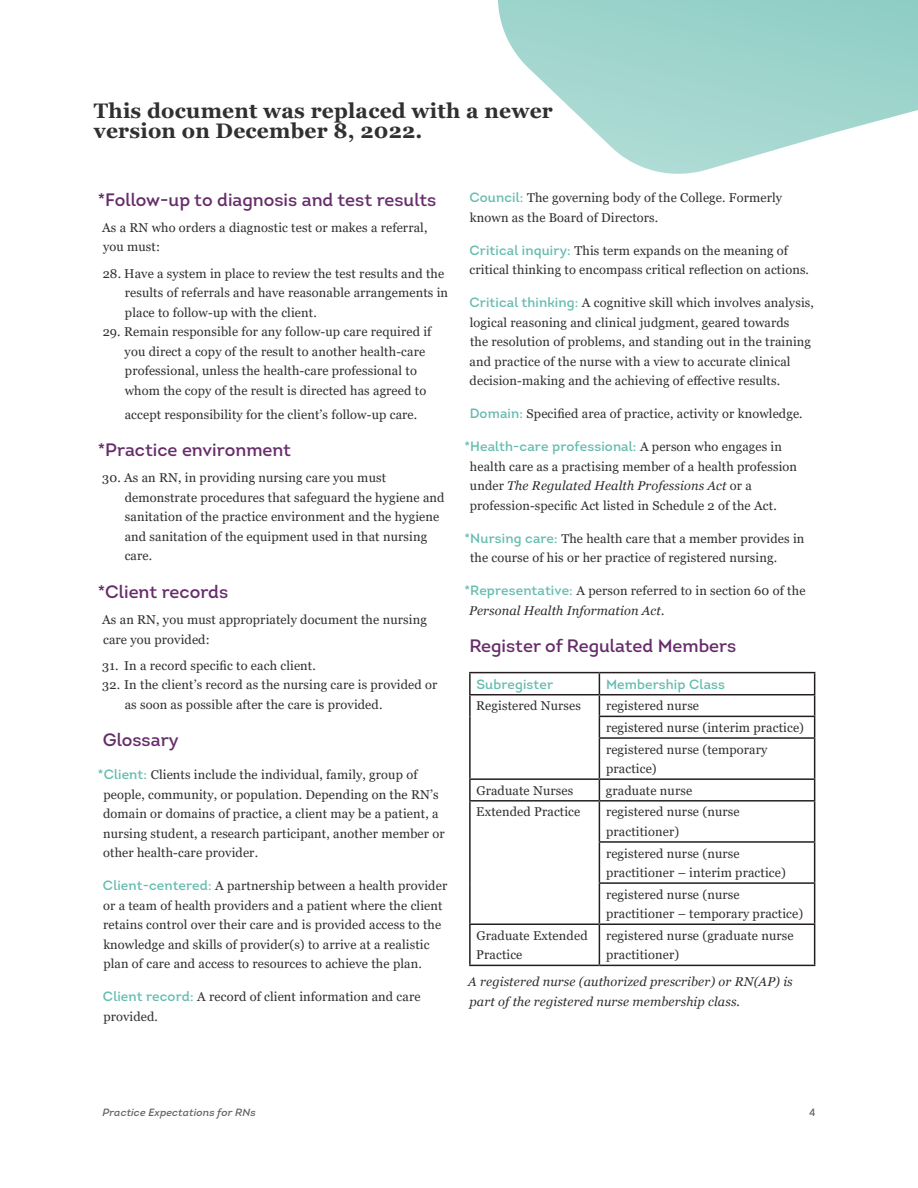
<style>
.page{position:relative;width:918px;height:1188px;background:#fff}
.page>*{position:absolute;margin:0;border:0;box-sizing:border-box;transform-origin:0 0}
.Body_-_Paragraph{font:700 21px/19.5px "Georgia";letter-spacing:.01em;color:#312f30}
.Body_-_Header{font:18px "Intro";color:#662d6a}
.Body_-_Subhead{font:13.5px "Intro";letter-spacing:.01em;color:#66bcb0}
.Body_-_Subhead-2{font:12.75px/19.5px "Georgia";letter-spacing:.01em;color:#312f30}
.Body_-_List_tier_1{font:12.75px/19.5px "Georgia";letter-spacing:.01em;color:#312f30}
.Body_-_Paragraph-2{font:12.75px/19.5px "Georgia";letter-spacing:.01em;color:#312f30}
.Body_-_Paragraph-3{font:italic 12.75px/19.5px "Georgia";letter-spacing:.01em;color:#312f30}
.t1{font:italic 10.5px "Intro";letter-spacing:.01em;color:#636366}
.t2{font:10.5px "Intro";color:#636366}
.s1{font-family:"Intro";font-size:13.5px;color:#66bcb0}
.s2{font-family:"Georgia";font-size:12.75px;color:#312f30}
.s3{font-style:italic}
</style>
<div class="page">
<svg style="left:498px;top:0;width:420px;height:174px;fill:#a2d6cf"></svg>
<hr style="left:469px;top:672px;width:130px;height:1px;background:#231f20">
<hr style="left:469px;top:673px;width:2px;height:21px;background:#231f20">
<hr style="left:599px;top:672px;width:216px;height:1px;background:#231f20">
<hr style="left:469px;top:694px;width:130px;height:1px;background:#231f20">
<hr style="left:469px;top:695px;width:2px;height:21px;background:#231f20">
<hr style="left:599px;top:694px;width:216px;height:1px;background:#231f20">
<hr style="left:469px;top:716px;width:2px;height:22px;background:#231f20">
<hr style="left:599px;top:716px;width:216px;height:1px;background:#231f20">
<svg style="left:599px;top:673px;width:1px;height:64px"></svg>
<svg style="left:814px;top:673px;width:1px;height:64px"></svg>
<hr style="left:469px;top:738px;width:2px;height:40px;background:#231f20">
<hr style="left:599px;top:737px;width:216px;height:2px;background:#231f20">
<hr style="left:599px;top:739px;width:1px;height:39px;background:#231f20">
<hr style="left:814px;top:739px;width:1px;height:39px;background:#231f20">
<hr style="left:469px;top:778px;width:130px;height:2px;background:#231f20">
<hr style="left:469px;top:780px;width:2px;height:20px;background:#231f20">
<hr style="left:599px;top:778px;width:216px;height:2px;background:#231f20">
<svg style="left:599px;top:780px;width:1px;height:20px"></svg>
<svg style="left:814px;top:780px;width:1px;height:20px"></svg>
<hr style="left:469px;top:800px;width:130px;height:2px;background:#231f20">
<hr style="left:469px;top:802px;width:2px;height:40px;background:#231f20">
<hr style="left:599px;top:800px;width:216px;height:2px;background:#231f20">
<hr style="left:599px;top:802px;width:1px;height:39px;background:#231f20">
<hr style="left:814px;top:802px;width:1px;height:39px;background:#231f20">
<hr style="left:469px;top:842px;width:2px;height:41px;background:#231f20">
<hr style="left:599px;top:841px;width:216px;height:2px;background:#231f20">
<hr style="left:599px;top:843px;width:1px;height:39px;background:#231f20">
<hr style="left:814px;top:843px;width:1px;height:39px;background:#231f20">
<hr style="left:469px;top:883px;width:2px;height:40px;background:#231f20">
<hr style="left:599px;top:882px;width:216px;height:2px;background:#231f20">
<hr style="left:599px;top:884px;width:1px;height:39px;background:#231f20">
<hr style="left:814px;top:884px;width:1px;height:39px;background:#231f20">
<hr style="left:469px;top:923px;width:130px;height:2px;background:#231f20">
<hr style="left:469px;top:925px;width:2px;height:40px;background:#231f20">
<hr style="left:599px;top:923px;width:216px;height:2px;background:#231f20">
<hr style="left:599px;top:925px;width:1px;height:40px;background:#231f20">
<hr style="left:814px;top:925px;width:1px;height:40px;background:#231f20">
<hr style="left:469px;top:965px;width:130px;height:1px;background:#231f20">
<hr style="left:599px;top:965px;width:216px;height:1px;background:#231f20">
<p class="Body_-_Paragraph" style="left:94px;top:102px;width:460px">This document was replaced with a newer version on December 8, 2022.</p>
<p class="Body_-_Header" style="left:98px;top:188px;width:340px">*Follow-up to diagnosis and test results</p>
<p class="Body_-_Paragraph-2" style="left:102px;top:218px;width:327px">As a RN who orders a diagnostic test or makes a referral, you must:</p>
<p class="Body_-_List_tier_1" style="left:125px;top:264px;width:325px;text-indent:-22px">28. Have a system in place to review the test results and the results of referrals and have reasonable arrangements in place to follow-up with the client.</p>
<p class="Body_-_List_tier_1" style="left:125px;top:322px;width:308px;text-indent:-22px">29. Remain responsible for any follow-up care required if you direct a copy of the result to another health-care professional, unless the health-care professional to whom the copy of the result is directed has agreed to</p>
<p class="Body_-_List_tier_1" style="left:125px;top:405px;width:294px">accept responsibility for the client’s follow-up care.</p>
<p class="Body_-_Header" style="left:98px;top:439px;width:195px">*Practice environment</p>
<p class="Body_-_List_tier_1" style="left:125px;top:469px;width:321px;text-indent:-22px">30. As an RN, in providing nursing care you must demonstrate procedures that safeguard the hygiene and sanitation of the practice environment and the hygiene and sanitation of the equipment used in that nursing care.</p>
<p class="Body_-_Header" style="left:98px;top:580px;width:132px">*Client records</p>
<p class="Body_-_Paragraph-2" style="left:102px;top:610px;width:326px">As an RN, you must appropriately document the nursing care you provided:</p>
<p class="Body_-_List_tier_1" style="left:102px;top:656px;width:215px">31. In a record specific to each client.</p>
<p class="Body_-_List_tier_1" style="left:125px;top:676px;width:314px;text-indent:-22px">32. In the client’s record as the nursing care is provided or as soon as possible after the care is provided.</p>
<p class="Body_-_Header" style="left:103px;top:729px;width:77px">Glossary</p>
<p class="Body_-_Subhead-2" style="left:103px;top:766px;width:343px;text-indent:-5px"><span class="s1">*Client:</span> Clients include the individual, family, group of people, community, or population. Depending on the RN’s domain or domains of practice, a client may be a patient, a nursing student, a research participant, another member or other health-care provider.</p>
<p class="Body_-_Subhead-2" style="left:103px;top:877px;width:346px"><span class="s1">Client-centered:</span> A partnership between a health provider or a team of health providers and a patient where the client retains control over their care and is provided access to the knowledge and skills of provider(s) to arrive at a realistic plan of care and access to resources to achieve the plan.</p>
<p class="Body_-_Subhead-2" style="left:103px;top:988px;width:319px"><span class="s1">Client record:</span> A record of client information and care provided.</p>
<p class="Body_-_Subhead-2" style="left:469px;top:188px;width:314px"><span class="s1">Council:</span> The governing body of the College. Formerly known as the Board of Directors.</p>
<p class="Body_-_Subhead-2" style="left:469px;top:241px;width:341px"><span class="s1">Critical inquiry:</span> This term expands on the meaning of critical thinking to encompass critical reflection on actions.</p>
<p class="Body_-_Subhead-2" style="left:469px;top:293px;width:346px"><span class="s1">Critical thinking:</span> A cognitive skill which involves analysis, logical reasoning and clinical judgment, geared towards<br>the resolution of problems, and standing out in the training and practice of the nurse with a view to accurate clinical decision-making and the achieving of effective results.</p>
<p class="Body_-_Subhead-2" style="left:470px;top:404px;width:335px"><span class="s1">Domain:</span> Specified area of practice, activity or knowledge.</p>
<p class="Body_-_Subhead" style="left:465px;top:438px;width:319px">*Health-care professional: <span class="s2">A person who engages in</span></p>
<p class="Body_-_Subhead-2" style="left:470px;top:457px;width:329px">health care as a practising member of a health profession under <span class="s3">The Regulated Health Professions Act</span> or a profession-specific Act listed in Schedule 2 of the Act.</p>
<p class="Body_-_Subhead-2" style="left:470px;top:529px;width:336px;text-indent:-6px"><span class="s1">*Nursing care:</span> The health care that a member provides in the course of his or her practice of registered nursing.</p>
<p class="Body_-_Subhead-2" style="left:469px;top:581px;width:338px;text-indent:-5px"><span class="s1">*Representative:</span> A person referred to in section 60 of the<br><span class="s3">Personal Health Information Act.</span></p>
<p class="Body_-_Header" style="left:469px;top:635px;width:268px">Register of Regulated Members</p>
<p class="Body_-_Subhead" style="left:476px;top:676px;width:78px">Subregister</p>
<p class="Body_-_Subhead" style="left:606px;top:676px;width:121px">Membership Class</p>
<p class="Body_-_Paragraph-2" style="left:476px;top:697px;width:106px">Registered Nurses</p>
<p class="Body_-_Paragraph-2" style="left:606px;top:697px;width:95px">registered nurse</p>
<p class="Body_-_Paragraph-2" style="left:606px;top:718px;width:200px">registered nurse (interim practice)</p>
<p class="Body_-_Paragraph-2" style="left:606px;top:740px;width:163px">registered nurse (temporary practice)</p>
<p class="Body_-_Paragraph-2" style="left:476px;top:781px;width:98px">Graduate Nurses</p>
<p class="Body_-_Paragraph-2" style="left:606px;top:781px;width:88px">graduate nurse</p>
<p class="Body_-_Paragraph-2" style="left:476px;top:803px;width:106px">Extended Practice</p>
<p class="Body_-_Paragraph-2" style="left:606px;top:803px;width:135px">registered nurse (nurse practitioner)</p>
<p class="Body_-_Paragraph-2" style="left:606px;top:844px;width:181px">registered nurse (nurse practitioner – interim practice)</p>
<p class="Body_-_Paragraph-2" style="left:606px;top:885px;width:199px">registered nurse (nurse practitioner – temporary practice)</p>
<p class="Body_-_Paragraph-2" style="left:476px;top:926px;width:113px">Graduate Extended<br>Practice</p>
<p class="Body_-_Paragraph-2" style="left:606px;top:926px;width:189px">registered nurse (graduate nurse practitioner)</p>
<p class="Body_-_Paragraph-3" style="left:468px;top:972px;width:326px">A registered nurse (authorized prescriber) or RN(AP) is part of the registered nurse membership class.</p>
<p class="t1" style="left:103px;top:1106px;width:155px">Practice Expectations for RNs</p>
<p class="t2" style="left:809px;top:1106px;width:8px">4</p>
</div>
